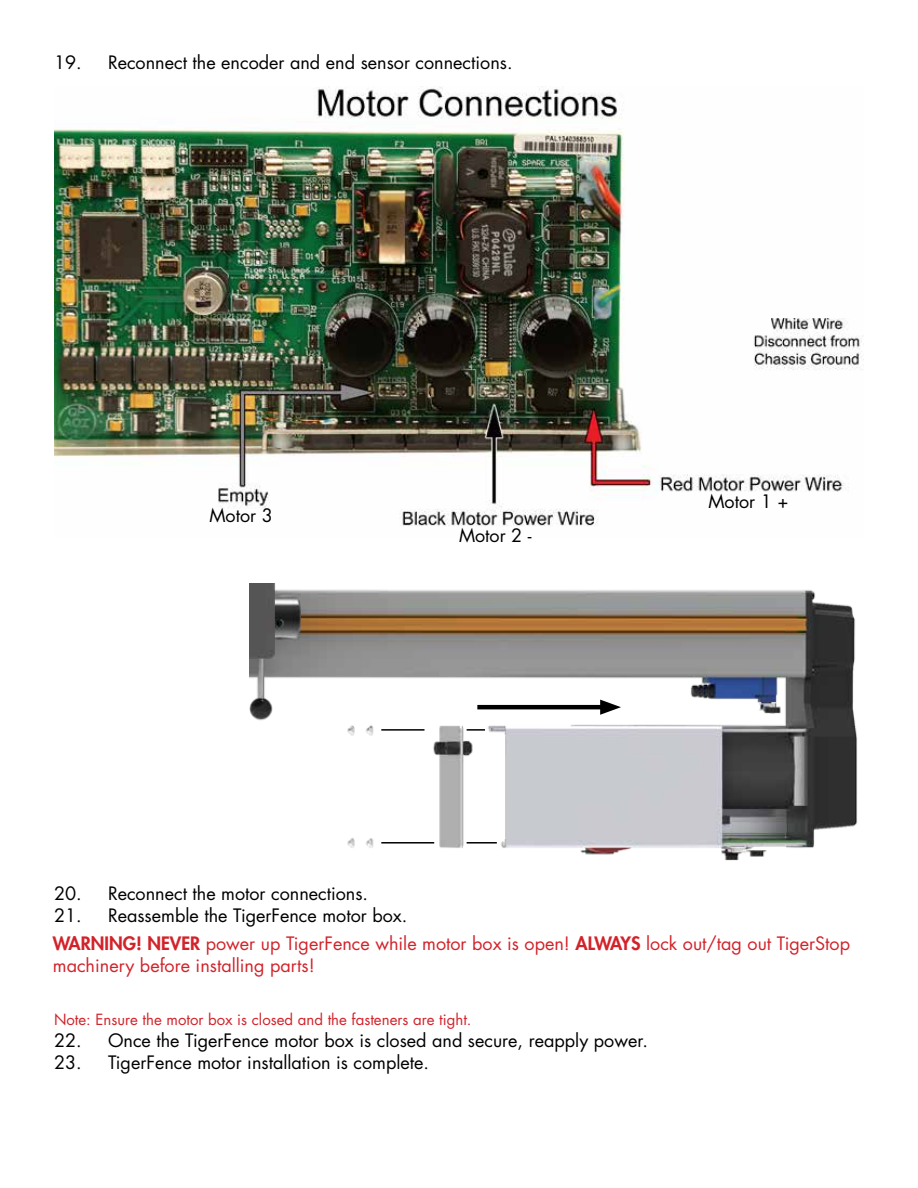
<style>
.page{position:relative;width:918px;height:1188px;background:#fff}
.page>*{position:absolute;margin:0;border:0;box-sizing:border-box;transform-origin:0 0}
.t1{font:18px "Futura Std";color:#000}
.t2{font:18px/21.6px "Futura Std";color:#d2232a}
.t3{font:15px "Futura Std";color:#d2232a}
.s1{font-weight:800}
</style>
<div class="page">
<img style="left:54px;top:86px;width:810px;height:440px">
<img style="left:250px;top:583px;width:607px;height:278px">
<hr style="left:381px;top:729px;width:44px;height:2px;background:#000">
<svg style="left:467px;top:729px;width:18px;height:2px"></svg>
<hr style="left:381px;top:842px;width:53px;height:2px;background:#000">
<hr style="left:467px;top:842px;width:30px;height:2px;background:#000">
<hr style="left:477px;top:705px;width:131px;height:4px;background:#000">
<svg style="left:600px;top:700px;width:21px;height:15px"></svg>
<p class="t1" style="left:54px;top:51px;width:460px">19. Reconnect the encoder and end sensor connections.</p>
<p class="t1" style="left:210px;top:504px;width:65px">Motor 3</p>
<p class="t1" style="left:459px;top:524px;width:74px">Motor 2 -</p>
<p class="t1" style="left:54px;top:882px;width:316px">20. Reconnect the motor connections.</p>
<p class="t1" style="left:54px;top:904px;width:355px">21. Reassemble the TigerFence motor box.</p>
<p class="t1" style="left:708px;top:490px;width:81px">Motor 1 +</p>
<p class="t2" style="left:53px;top:933px;width:799px"><span class="s1">WARNING! NEVER</span> power up TigerFence while motor box is open! <span class="s1">ALWAYS</span> lock out/tag out TigerStop machinery before installing parts!</p>
<p class="t3" style="left:54px;top:1010px;width:419px">Note: Ensure the motor box is closed and the fasteners are tight.</p>
<p class="t1" style="left:54px;top:1029px;width:595px">22. Once the TigerFence motor box is closed and secure, reapply power.</p>
<p class="t1" style="left:54px;top:1051px;width:377px">23. TigerFence motor installation is complete.</p>
</div>
